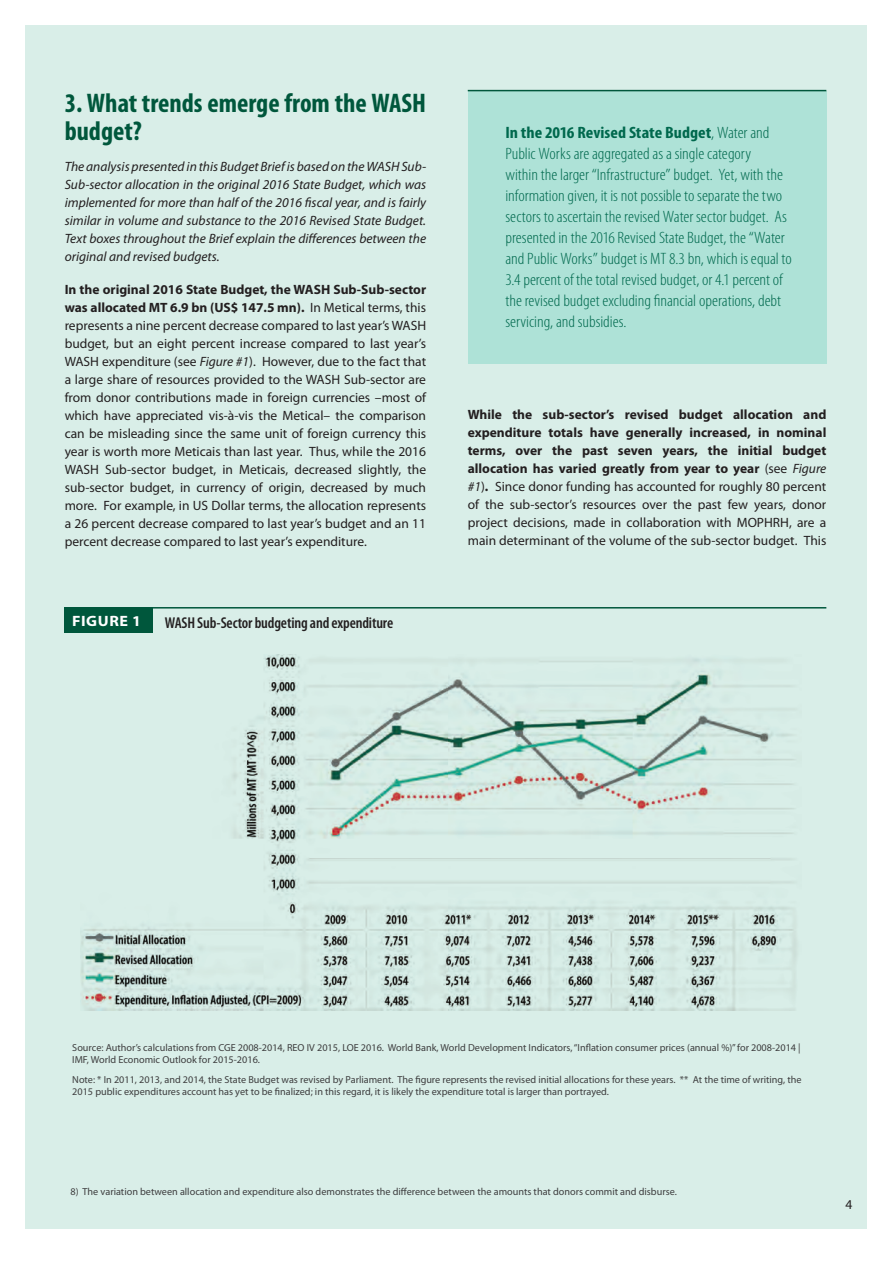
<style>
.page{position:relative;width:893px;height:1263px;background:#fff}
.page>*{position:absolute;margin:0;border:0;box-sizing:border-box;transform-origin:0 0}
.Bread_BB{font:700 condensed 27px/28.5px "Myriad Pro";color:#00573c}
.Biggest_header{font:300 condensed 16.5px/21px "Myriad Pro";color:#00573c;scale:1.09 1}
.t1{font:600 condensed 15.75px "Myriad Pro";letter-spacing:-.01em;color:#231f20}
.Table{font:700 15px "Myriad Pro";letter-spacing:.04em;color:#fff;scale:1.07 1}
.t2{font:13.5px/18px "Myriad Pro";color:#231f20;text-align:justify}
.t3{font:italic 13.5px/18px "Myriad Pro";color:#231f20;text-align:justify}
.Footnote{font:10.2px/12px "Myriad Pro";color:#3e3e3f}
.s1{font-weight:700}
.s2{font-style:italic}
</style>
<div class="page">
<div style="left:26px;top:26px;width:841px;height:1203px;background:#d9eee8"></div>
<div style="left:65px;top:608px;width:88px;height:25px;background:#00573c"></div>
<hr style="left:65px;top:607px;width:761px;height:1px;background:#00573c">
<div style="left:468px;top:91px;width:358px;height:273px;background:#aee2d7"></div>
<hr style="left:468px;top:90px;width:358px;height:1px;background:#00573c">
<img style="left:81px;top:655px;width:716px;height:356px">
<p class="Bread_BB" style="left:65px;top:89px;width:363px">3. What trends emerge from the WASH budget?</p>
<p class="t3" style="left:65px;top:157px;width:363px">The analysis presented in this Budget Brief is based on the WASH Sub-Sub-sector allocation in the original 2016 State Budget, which was implemented for more than half of the 2016 fiscal year, and is fairly similar in volume and substance to the 2016 Revised State Budget.<br>Text boxes throughout the Brief explain the differences between the original and revised budgets.</p>
<p class="t2" style="left:65px;top:281px;width:363px"><span class="s1">In the original 2016 State Budget, the WASH Sub-Sub-sector was allocated MT 6.9 bn (US$ 147.5 mn).</span> In Metical terms, this represents a nine percent decrease compared to last year’s WASH budget, but an eight percent increase compared to last year’s WASH expenditure (see <span class="s2">Figure #1</span>). However, due to the fact that a large share of resources provided to the WASH Sub-sector are from donor contributions made in foreign currencies –most of which have appreciated vis-à-vis the Metical– the comparison can be misleading since the same unit of foreign currency this year is worth more Meticais than last year. Thus, while the 2016<br>WASH Sub-sector budget, in Meticais, decreased slightly, the sub-sector budget, in currency of origin, decreased by much more. For example, in US Dollar terms, the allocation represents a 26 percent decrease compared to last year’s budget and an 11 percent decrease compared to last year’s expenditure.</p>
<p class="Table" style="left:72px;top:611px;width:66px">FIGURE 1</p>
<p class="t1" style="left:165px;top:614px;width:230px">WASH Sub-Sector budgeting and expenditure</p>
<p class="Biggest_header" style="left:505px;top:122px;width:264px"><span class="s1">In the 2016 Revised State Budget</span>, Water and Public Works are aggregated as a single category<br>within the larger “Infrastructure” budget. Yet, with the information given, it is not possible to separate the two sectors to ascertain the revised Water sector budget. As presented in the 2016 Revised State Budget, the “Water and Public Works” budget is MT 8.3 bn, which is equal to 3.4 percent of the total revised budget, or 4.1 percent of the revised budget excluding financial operations, debt servicing, and subsidies.</p>
<p class="t2" style="left:468px;top:406px;width:360px"><span class="s1">While the sub-sector’s revised budget allocation and expenditure totals have generally increased, in nominal terms, over the past seven years, the initial budget allocation has varied greatly from year to year</span> (see <span class="s2">Figure #1</span>)<span class="s1">.</span> Since donor funding has accounted for roughly 80 percent of the sub-sector’s resources over the past few years, donor project decisions, made in collaboration with MOPHRH, are a main determinant of the volume of the sub-sector budget. This</p>
<p class="Footnote" style="left:72px;top:1041px;width:730px">Source: Author’s calculations from CGE 2008-2014, REO IV 2015, LOE 2016. World Bank, World Development Indicators, “Inflation consumer prices (annual %)” for 2008-2014 |<br>IMF, World Economic Outlook for 2015-2016.</p>
<p class="Footnote" style="left:72px;top:1074px;width:731px">Note: * In 2011, 2013, and 2014, the State Budget was revised by Parliament. The figure represents the revised initial allocations for these years. ** At the time of writing, the<br>2015 public expenditures account has yet to be finalized; in this regard, it is likely the expenditure total is larger than portrayed.</p>
<p class="Footnote" style="left:71px;top:1185px;width:608px">8) The variation between allocation and expenditure also demonstrates the difference between the amounts that donors commit and disburse.</p>
<p class="t2" style="left:845px;top:1196px;width:8px">4</p>
</div>
